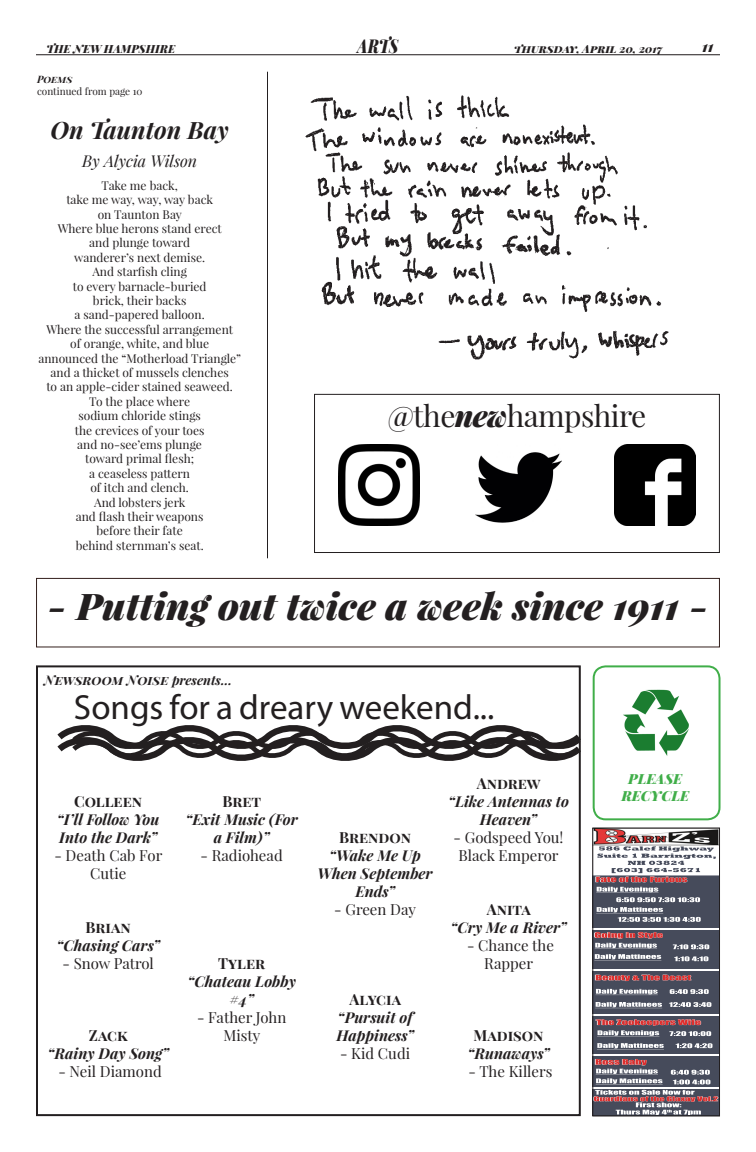
<style>
.page{position:relative;width:756px;height:1152px;background:#fff}
.page>*{position:absolute;margin:0;border:0;box-sizing:border-box;transform-origin:0 0}
.Feature_Headding_1{font:italic 900 36.9px "Playfair Display";color:#231f20}
.Teaser_Page{font:35px "Myriad Pro";color:#231f20}
.Brief___Xhed{font:30px "Playfair Display";letter-spacing:-.02em;color:#231f20}
.Teaser_Page-2{font:italic 700 24px "Playfair Display";color:#231f20}
.t1{font:italic 900 18.8px "Playfair Display SC";color:#231f20;scale:.8 1}
.Teaser_Page-3{font:italic 16px "Playfair Display";color:#231f20}
.t2{font:italic 700 15px/18px "Playfair Display";color:#231f20;text-align:center}
.t3{font:15px/18px "Playfair Display";color:#231f20;text-align:center}
.t4{font:700 15px "Playfair Display SC";color:#231f20}
.t5{font:italic 900 15px "Playfair Display SC";color:#231f20}
.Headline_1{font:italic 900 14px "Playfair Display";color:#40ae49}
.t6{font:italic 700 13px "Playfair Display SC";color:#231f20}
.Teaser_Page-4{font:12px "Playfair Display";color:#231f20}
.t7{font:italic 900 11px "Playfair Display SC";color:#231f20}
.t8{font:10px "Playfair Display";color:#231f20}
.t9{font:italic 700 10px "Playfair Display SC";color:#231f20}
.s1{font-weight:900;font-style:italic}
.s2{font-family:"Playfair Display"}
</style>
<div class="page">
<hr style="left:36px;top:54px;width:684px;height:1px;background:#231f20">
<img style="left:595px;top:830px;width:123px;height:284px">
<img style="left:595px;top:1088px;width:123px;height:1px">
<img style="left:595px;top:1055px;width:123px;height:1px">
<img style="left:595px;top:1014px;width:123px;height:2px">
<img style="left:595px;top:969px;width:123px;height:1px">
<img style="left:595px;top:929px;width:123px;height:1px">
<img style="left:596px;top:1069px;width:62px;height:5px">
<img style="left:596px;top:1078px;width:67px;height:5px">
<img style="left:598px;top:1030px;width:61px;height:6px">
<img style="left:597px;top:1043px;width:67px;height:5px">
<img style="left:596px;top:989px;width:62px;height:5px">
<img style="left:596px;top:1002px;width:66px;height:5px">
<img style="left:595px;top:943px;width:62px;height:5px">
<img style="left:595px;top:954px;width:66px;height:5px">
<img style="left:597px;top:887px;width:61px;height:5px">
<img style="left:597px;top:907px;width:66px;height:5px">
<div style="left:593px;top:828px;width:127px;height:288px;border:1px solid #231f20"></div>
<img style="left:305px;top:95px;width:364px;height:265px">
<svg style="left:267px;top:72px;width:1px;height:486px"></svg>
<div style="left:36px;top:665px;width:545px;height:451px;border:2px solid #231f20"></div>
<svg style="left:57px;top:716px;width:524px;height:54px"></svg>
<img style="left:623px;top:689px;width:66px;height:67px">
<div style="left:314px;top:394px;width:406px;height:159px;border:1px solid #231f20"></div>
<img style="left:476px;top:452px;width:85px;height:71px">
<img style="left:615px;top:445px;width:81px;height:81px">
<img style="left:339px;top:445px;width:81px;height:81px">
<div style="left:593px;top:665px;width:128px;height:155px;border:2px solid #40ae49;border-radius:12px"></div>
<div style="left:36px;top:578px;width:684px;height:69px;border:1px solid #321f1c"></div>
<p class="t7" style="left:46px;top:42px;width:130px">THE NEW HAMPSHIRE</p>
<p class="t1" style="left:358px;top:35px;width:52px">ARTS</p>
<p class="t7" style="left:514px;top:42px;width:150px">thursday, April 20, 2017</p>
<p class="t5" style="left:702px;top:37px;width:13px">11</p>
<p class="t9" style="left:37px;top:73px;width:37px">Poems</p>
<p class="t8" style="left:37px;top:85px;width:107px">continued from page 10</p>
<p class="Teaser_Page-2" style="left:51px;top:114px;width:180px">On Taunton Bay</p>
<p class="Teaser_Page-3" style="left:82px;top:150px;width:117px">By Alycia Wilson</p>
<p class="Teaser_Page-4" style="left:101px;top:178px;width:78px">Take me back,</p>
<p class="Teaser_Page-4" style="left:66px;top:192px;width:148px">take me way, way, way back</p>
<p class="Teaser_Page-4" style="left:98px;top:207px;width:86px">on Taunton Bay</p>
<p class="Teaser_Page-4" style="left:58px;top:221px;width:166px">Where blue herons stand erect</p>
<p class="Teaser_Page-4" style="left:89px;top:235px;width:102px">and plunge toward</p>
<p class="Teaser_Page-4" style="left:74px;top:250px;width:132px">wanderer’s next demise.</p>
<p class="Teaser_Page-4" style="left:92px;top:264px;width:96px">And starfish cling</p>
<p class="Teaser_Page-4" style="left:73px;top:279px;width:135px">to every barnacle-buried</p>
<p class="Teaser_Page-4" style="left:93px;top:293px;width:95px">brick, their backs</p>
<p class="Teaser_Page-4" style="left:75px;top:307px;width:132px">a sand-papered balloon.</p>
<p class="Teaser_Page-4" style="left:46px;top:322px;width:188px">Where the successful arrangement</p>
<p class="Teaser_Page-4" style="left:70px;top:336px;width:140px">of orange, white, and blue</p>
<p class="Teaser_Page-4" style="left:38px;top:351px;width:204px">announced the “Motherload Triangle”</p>
<p class="Teaser_Page-4" style="left:51px;top:365px;width:180px">and a thicket of mussels clenches</p>
<p class="Teaser_Page-4" style="left:46px;top:379px;width:188px">to an apple-cider stained seaweed.</p>
<p class="Teaser_Page-4" style="left:89px;top:394px;width:102px">To the place where</p>
<p class="Teaser_Page-4" style="left:78px;top:408px;width:124px">sodium chloride stings</p>
<p class="Teaser_Page-4" style="left:75px;top:423px;width:131px">the crevices of your toes</p>
<p class="Teaser_Page-4" style="left:77px;top:437px;width:126px">and no-see’ems plunge</p>
<p class="Teaser_Page-4" style="left:85px;top:451px;width:111px">toward primal flesh;</p>
<p class="Teaser_Page-4" style="left:89px;top:466px;width:102px">a ceaseless pattern</p>
<p class="Teaser_Page-4" style="left:90px;top:480px;width:100px">of itch and clench.</p>
<p class="Teaser_Page-4" style="left:94px;top:495px;width:93px">And lobsters jerk</p>
<p class="Teaser_Page-4" style="left:76px;top:509px;width:129px">and flash their weapons</p>
<p class="Teaser_Page-4" style="left:96px;top:523px;width:88px">before their fate</p>
<p class="Teaser_Page-4" style="left:76px;top:538px;width:130px">behind sternman’s seat.</p>
<p class="Brief___Xhed" style="left:388px;top:397px;width:260px">@the<span class="s1">new</span>hampshire</p>
<p class="Feature_Headding_1" style="left:47px;top:580px;width:663px">- Putting out twice a week since 1911 -</p>
<p class="t6" style="left:44px;top:672px;width:189px">Newsroom Noise <span class="s2">presents...</span></p>
<p class="Teaser_Page" style="left:74px;top:685px;width:422px">Songs for a dreary weekend...</p>
<p class="t4" style="left:74px;top:792px;width:70px">Colleen</p>
<p class="t2" style="left:57px;top:810px;width:104px;text-align:left">“I’ll Follow You<br>Into the Dark”</p>
<p class="t3" style="left:54px;top:847px;width:110px">- Death Cab For<br>Cutie</p>
<p class="t4" style="left:86px;top:918px;width:47px">Brian</p>
<p class="t2" style="left:57px;top:936px;width:105px">“Chasing Cars”</p>
<p class="t3" style="left:62px;top:955px;width:93px">- Snow Patrol</p>
<p class="t4" style="left:89px;top:1026px;width:40px">Zack</p>
<p class="t2" style="left:47px;top:1044px;width:123px">“Rainy Day Song”</p>
<p class="t3" style="left:58px;top:1063px;width:105px">- Neil Diamond</p>
<p class="t4" style="left:222px;top:792px;width:40px">Bret</p>
<p class="t2" style="left:185px;top:810px;width:114px">“Exit Music (For a Film)”</p>
<p class="t3" style="left:201px;top:847px;width:84px">- Radiohead</p>
<p class="t4" style="left:218px;top:954px;width:48px">Tyler</p>
<p class="t2" style="left:187px;top:972px;width:110px">“Chateau Lobby #4”</p>
<p class="t3" style="left:197px;top:1009px;width:91px">- Father John<br>Misty</p>
<p class="t4" style="left:339px;top:828px;width:74px">Brendon</p>
<p class="t2" style="left:318px;top:846px;width:117px">“Wake Me Up<br>When September<br>Ends”</p>
<p class="t3" style="left:334px;top:901px;width:83px">- Green Day</p>
<p class="t4" style="left:350px;top:990px;width:53px">Alycia</p>
<p class="t2" style="left:336px;top:1008px;width:79px;text-align:left">“Pursuit of<br>Happiness”</p>
<p class="t3" style="left:340px;top:1045px;width:72px">- Kid Cudi</p>
<p class="t4" style="left:477px;top:774px;width:65px">Andrew</p>
<p class="t2" style="left:448px;top:792px;width:123px">“Like Antennas to<br>Heaven”</p>
<p class="t3" style="left:454px;top:829px;width:111px">- Godspeed You!<br>Black Emperor</p>
<p class="t4" style="left:487px;top:900px;width:46px">Anita</p>
<p class="t2" style="left:451px;top:918px;width:118px">“Cry Me a River”</p>
<p class="t3" style="left:467px;top:937px;width:88px">- Chance the<br>Rapper</p>
<p class="t4" style="left:474px;top:1026px;width:71px">Madison</p>
<p class="t2" style="left:468px;top:1044px;width:84px">“Runaways”</p>
<p class="t3" style="left:469px;top:1063px;width:85px">- The Killers</p>
<p class="Headline_1" style="left:628px;top:769px;width:55px">PLEASE</p>
<p class="Headline_1" style="left:621px;top:786px;width:69px">RECYCLE</p>
</div>
